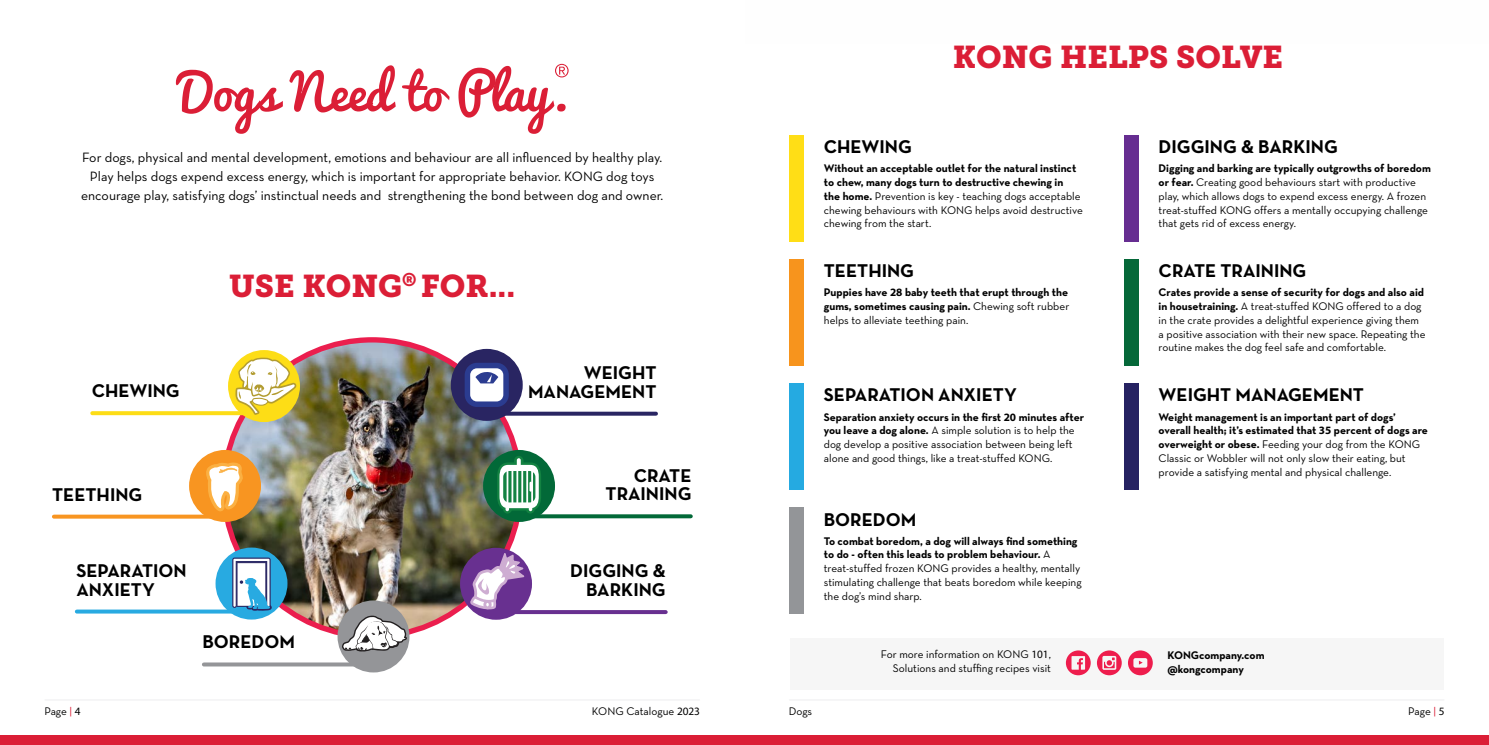
<style>
.page{position:relative;width:1489px;height:745px;background:#fff}
.page>*{position:absolute;margin:0;border:0;box-sizing:border-box;transform-origin:0 0}
.t1{font:31.25px "Museo Slab 900";color:#db1e36}
.t2{font:700 18.75px/18.8px "KONG Text";color:#000;text-align:right}
.t3{font:13.75px/18.8px "KONG Text";color:#000;text-align:center}
.t4{font:11.25px/13.8px "KONG Text";color:#000}
.t5{font:700 11.25px/13.8px "KONG Text";color:#000;text-align:justify}
.s1{font-weight:700}
.s2{font-weight:400}
.s3{color:#db1e36}
</style>
<div class="page">
<div style="left:0;top:735px;width:1488px;height:9px;background:#db1e36"></div>
<hr style="left:789px;top:698px;width:654px;height:2px;background:#f1f1f2">
<hr style="left:45px;top:698px;width:654px;height:2px;background:#f1f1f2">
<div style="left:790px;top:637px;width:653px;height:52px;background:#f6f6f6"></div>
<img style="left:224px;top:345px;width:296px;height:283px">
<img style="left:224px;top:339px;width:296px;height:297px;border-radius:148px">
<svg style="left:555px;top:514px;width:135px;height:4px"></svg>
<svg style="left:522px;top:411px;width:134px;height:4px"></svg>
<svg style="left:517px;top:609px;width:148px;height:4px"></svg>
<svg style="left:451px;top:348px;width:71px;height:72px"></svg>
<svg style="left:483px;top:449px;width:72px;height:72px"></svg>
<div style="left:460px;top:547px;width:72px;height:72px;background:#683090;border-radius:50%"></div>
<svg style="left:470px;top:552px;width:57px;height:57px"></svg>
<svg style="left:54px;top:514px;width:135px;height:4px"></svg>
<svg style="left:189px;top:449px;width:72px;height:72px"></svg>
<svg style="left:77px;top:609px;width:153px;height:4px"></svg>
<div style="left:215px;top:547px;width:72px;height:72px;background:#28aae1;border-radius:50%"></div>
<svg style="left:232px;top:557px;width:40px;height:53px"></svg>
<svg style="left:92px;top:411px;width:150px;height:4px"></svg>
<div style="left:228px;top:350px;width:72px;height:72px;background:#fddd16;border-radius:50%"></div>
<svg style="left:234px;top:357px;width:62px;height:57px"></svg>
<svg style="left:204px;top:662px;width:148px;height:4px"></svg>
<div style="left:337px;top:600px;width:72px;height:72px;background:#949598;border-radius:50%"></div>
<svg style="left:341px;top:615px;width:66px;height:36px"></svg>
<div style="left:789px;top:135px;width:14px;height:106px;background:#ffde16"></div>
<div style="left:789px;top:259px;width:14px;height:106px;background:#f7941d"></div>
<div style="left:789px;top:383px;width:14px;height:106px;background:#25aae1"></div>
<div style="left:789px;top:507px;width:14px;height:106px;background:#939598"></div>
<div style="left:1124px;top:135px;width:14px;height:106px;background:#662d91"></div>
<div style="left:1124px;top:259px;width:14px;height:106px;background:#056839"></div>
<div style="left:1124px;top:383px;width:14px;height:106px;background:#262262"></div>
<svg style="left:1128px;top:650px;width:24px;height:24px"></svg>
<svg style="left:1096px;top:650px;width:25px;height:24px"></svg>
<svg style="left:1065px;top:650px;width:25px;height:24px"></svg>
<svg style="left:176px;top:70px;width:107px;height:64px"></svg>
<svg style="left:289px;top:65px;width:107px;height:47px"></svg>
<svg style="left:402px;top:68px;width:47px;height:43px"></svg>
<svg style="left:458px;top:64px;width:110px;height:70px"></svg>
<p class="t3" style="left:81px;top:148px;width:583px">For dogs, physical and mental development, emotions and behaviour are all influenced by healthy play.<br>Play helps dogs expend excess energy, which is important for appropriate behavior. KONG dog toys encourage play, satisfying dogs’ instinctual needs and strengthening the bond between dog and owner.</p>
<h2 class="t2" style="left:92px;top:380px;width:89px">CHEWING</h2>
<h2 class="t2" style="left:52px;top:484px;width:92px">TEETHING</h2>
<h1 class="t1" style="left:229px;top:267px;width:288px">USE KONG<sup>®</sup> FOR...</h1>
<h2 class="t2" style="left:528px;top:362px;width:130px">WEIGHT<br>MANAGEMENT</h2>
<h2 class="t2" style="left:605px;top:465px;width:87px">CRATE<br>TRAINING</h2>
<h2 class="t2" style="left:76px;top:560px;width:112px;text-align:left">SEPARATION<br>ANXIETY</h2>
<h2 class="t2" style="left:570px;top:560px;width:97px">DIGGING &amp;<br>BARKING</h2>
<h2 class="t2" style="left:202px;top:631px;width:94px">BOREDOM</h2>
<h1 class="t1" style="left:952px;top:39px;width:332px">KONG HELPS SOLVE</h1>
<h2 class="t2" style="left:823px;top:137px;width:89px">CHEWING</h2>
<p class="t4" style="left:823px;top:161px;width:260px"><span class="s1">Without an acceptable outlet for the natural instinct to chew, many dogs turn to destructive chewing in<br>the home.</span> Prevention is key - teaching dogs acceptable chewing behaviours with KONG helps avoid destructive chewing from the start.</p>
<h2 class="t2" style="left:823px;top:261px;width:92px">TEETHING</h2>
<p class="t5" style="left:823px;top:285px;width:247px">Puppies have 28 baby teeth that erupt through the gums, sometimes causing pain. <span class="s2">Chewing soft rubber helps to alleviate teething pain.</span></p>
<h2 class="t2" style="left:823px;top:385px;width:194px">SEPARATION ANXIETY</h2>
<p class="t4" style="left:823px;top:409px;width:262px"><span class="s1">Separation anxiety occurs in the first 20 minutes after you leave a dog alone.</span> A simple solution is to help the dog develop a positive association between being left alone and good things, like a treat-stuffed KONG.</p>
<h2 class="t2" style="left:823px;top:509px;width:94px">BOREDOM</h2>
<p class="t4" style="left:823px;top:533px;width:259px"><span class="s1">To combat boredom, a dog will always find something to do - often this leads to problem behaviour.</span> A treat-stuffed frozen KONG provides a healthy, mentally stimulating challenge that beats boredom while keeping the dog’s mind sharp.</p>
<h2 class="t2" style="left:1158px;top:137px;width:181px">DIGGING &amp; BARKING</h2>
<p class="t4" style="left:1158px;top:161px;width:274px"><span class="s1">Digging and barking are typically outgrowths of boredom or fear.</span> Creating good behaviours start with productive play, which allows dogs to expend excess energy. A frozen treat-stuffed KONG offers a mentally occupying challenge that gets rid of excess energy.</p>
<h2 class="t2" style="left:1158px;top:261px;width:149px">CRATE TRAINING</h2>
<p class="t4" style="left:1158px;top:285px;width:268px"><span class="s1">Crates provide a sense of security for dogs and also aid in housetraining.</span> A treat-stuffed KONG offered to a dog in the crate provides a delightful experience giving them a positive association with their new space. Repeating the routine makes the dog feel safe and comfortable.</p>
<h2 class="t2" style="left:1158px;top:385px;width:207px">WEIGHT MANAGEMENT</h2>
<p class="t4" style="left:1158px;top:409px;width:271px"><span class="s1">Weight management is an important part of dogs’ overall health; it’s estimated that 35 percent of dogs are overweight or obese.</span> Feeding your dog from the KONG Classic or Wobbler will not only slow their eating, but provide a satisfying mental and physical challenge.</p>
<p class="t4" style="left:880px;top:647px;width:172px;text-align:right">For more information on KONG 101,<br>Solutions and stuffing recipes visit</p>
<p class="t5" style="left:1167px;top:647px;width:99px">KONGcompany.com @kongcompany</p>
<p class="t4" style="left:44px;top:704px;width:38px">Page <span class="s3">|</span> 4</p>
<p class="t4" style="left:592px;top:704px;width:110px">KONG Catalogue 2023</p>
<p class="t4" style="left:788px;top:704px;width:25px">Dogs</p>
<p class="t4" style="left:1408px;top:704px;width:38px">Page <span class="s3">|</span> 5</p>
</div>
